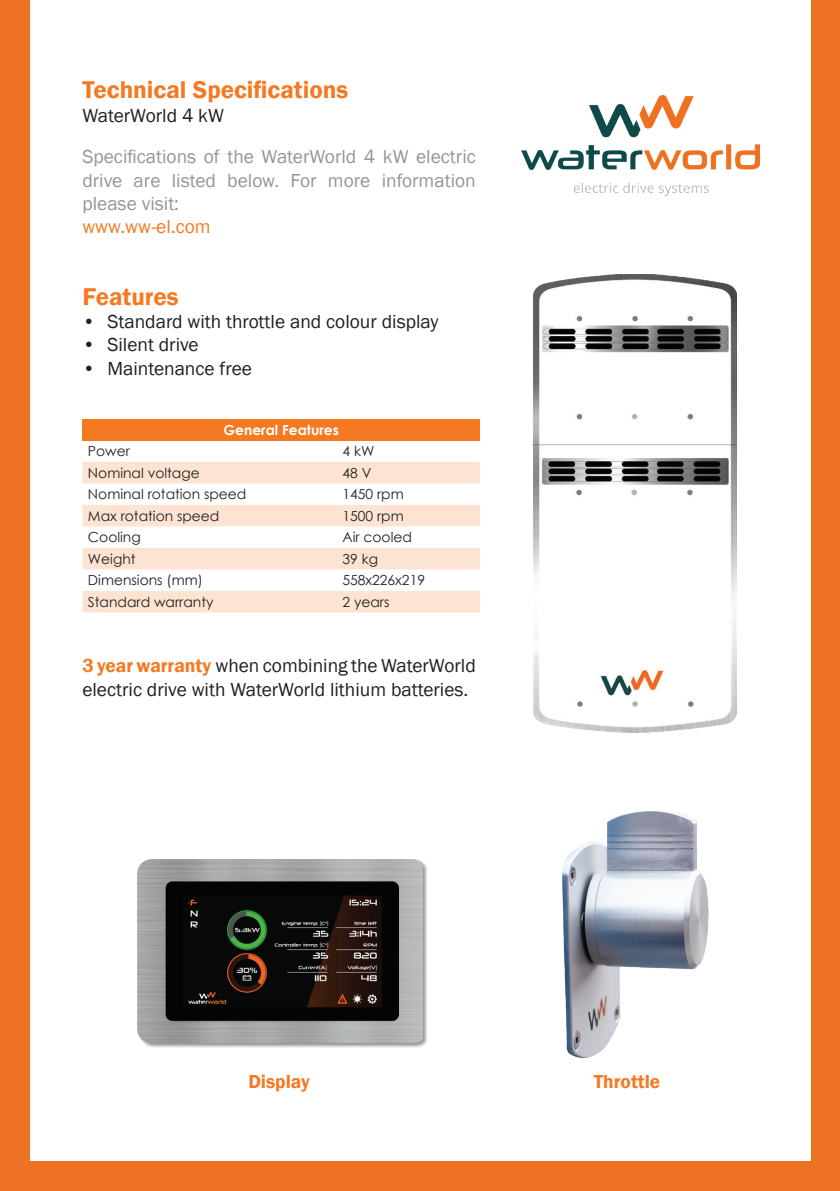
<style>
.page{position:relative;width:840px;height:1191px;background:#fff}
.page>*{position:absolute;margin:0;border:0;box-sizing:border-box;transform-origin:0 0}
.t1{font:600 25px "Franklin Gothic";color:#f47921}
.t2{font:19.4px/23.4px "Franklin Gothic";color:#231f20}
.t3{font:19.4px/23.4px "Franklin Gothic";color:#939598;text-align:justify}
.t4{font:600 19.4px "Franklin Gothic";color:#f47921}
.t5{font:19.4px "Franklin Gothic";color:#f47921}
.t6{font:13.8px "Century Gothic";color:#231f20}
.t7{font:700 13.8px "Century Gothic";color:#fff}
.s1{font-weight:600;color:#f47921}
</style>
<div class="page">
<div style="left:0;top:1px;width:839px;height:1190px;background:#ee7223"></div>
<div style="left:30px;top:0;width:780px;height:1160px;background:#fff"></div>
<div style="left:82px;top:419px;width:397px;height:21px;background:#f47921"></div>
<svg style="left:82px;top:462px;width:397px;height:150px;fill:#fde4d2"></svg>
<img style="left:521px;top:96px;width:238px;height:99px">
<div style="left:137px;top:859px;width:291px;height:189px;background:#231f20;opacity:.5"></div>
<img style="left:137px;top:860px;width:285px;height:182px">
<img style="left:562px;top:811px;width:147px;height:248px">
<img style="left:532px;top:275px;width:203px;height:458px">
<p class="t1" style="left:82px;top:75px;width:267px">Technical Specifications</p>
<p class="t2" style="left:82px;top:104px;width:143px">WaterWorld 4 kW</p>
<p class="t3" style="left:82px;top:145px;width:395px">Specifications of the WaterWorld 4 kW electric drive are listed below. For more information please visit:</p>
<p class="t5" style="left:82px;top:215px;width:130px">www.ww-el.com</p>
<p class="t1" style="left:82px;top:281px;width:98px">Features</p>
<p class="t2" style="left:82px;top:310px;width:357px">• Standard with throttle and colour display</p>
<p class="t2" style="left:82px;top:333px;width:118px">• Silent drive</p>
<p class="t2" style="left:82px;top:357px;width:171px">• Maintenance free</p>
<p class="t7" style="left:223px;top:419px;width:117px">General Features</p>
<p class="t6" style="left:88px;top:442px;width:44px">Power</p>
<p class="t6" style="left:342px;top:442px;width:33px">4 kW</p>
<p class="t6" style="left:88px;top:463px;width:113px">Nominal voltage</p>
<p class="t6" style="left:342px;top:463px;width:30px">48 V</p>
<p class="t6" style="left:88px;top:485px;width:160px">Nominal rotation speed</p>
<p class="t6" style="left:342px;top:485px;width:63px">1450 rpm</p>
<p class="t6" style="left:88px;top:506px;width:133px">Max rotation speed</p>
<p class="t6" style="left:342px;top:506px;width:63px">1500 rpm</p>
<p class="t6" style="left:88px;top:528px;width:54px">Cooling</p>
<p class="t6" style="left:342px;top:528px;width:71px">Air cooled</p>
<p class="t6" style="left:88px;top:549px;width:49px">Weight</p>
<p class="t6" style="left:342px;top:549px;width:37px">39 kg</p>
<p class="t6" style="left:88px;top:571px;width:116px">Dimensions (mm)</p>
<p class="t6" style="left:342px;top:571px;width:84px">558x226x219</p>
<p class="t6" style="left:88px;top:592px;width:127px">Standard warranty</p>
<p class="t6" style="left:342px;top:592px;width:49px">2 years</p>
<p class="t2" style="left:82px;top:654px;width:395px"><span class="s1">3 year warranty</span> when combining the WaterWorld electric drive with WaterWorld lithium batteries.</p>
<p class="t4" style="left:248px;top:1069px;width:63px">Display</p>
<p class="t4" style="left:593px;top:1069px;width:68px">Throttle</p>
</div>
